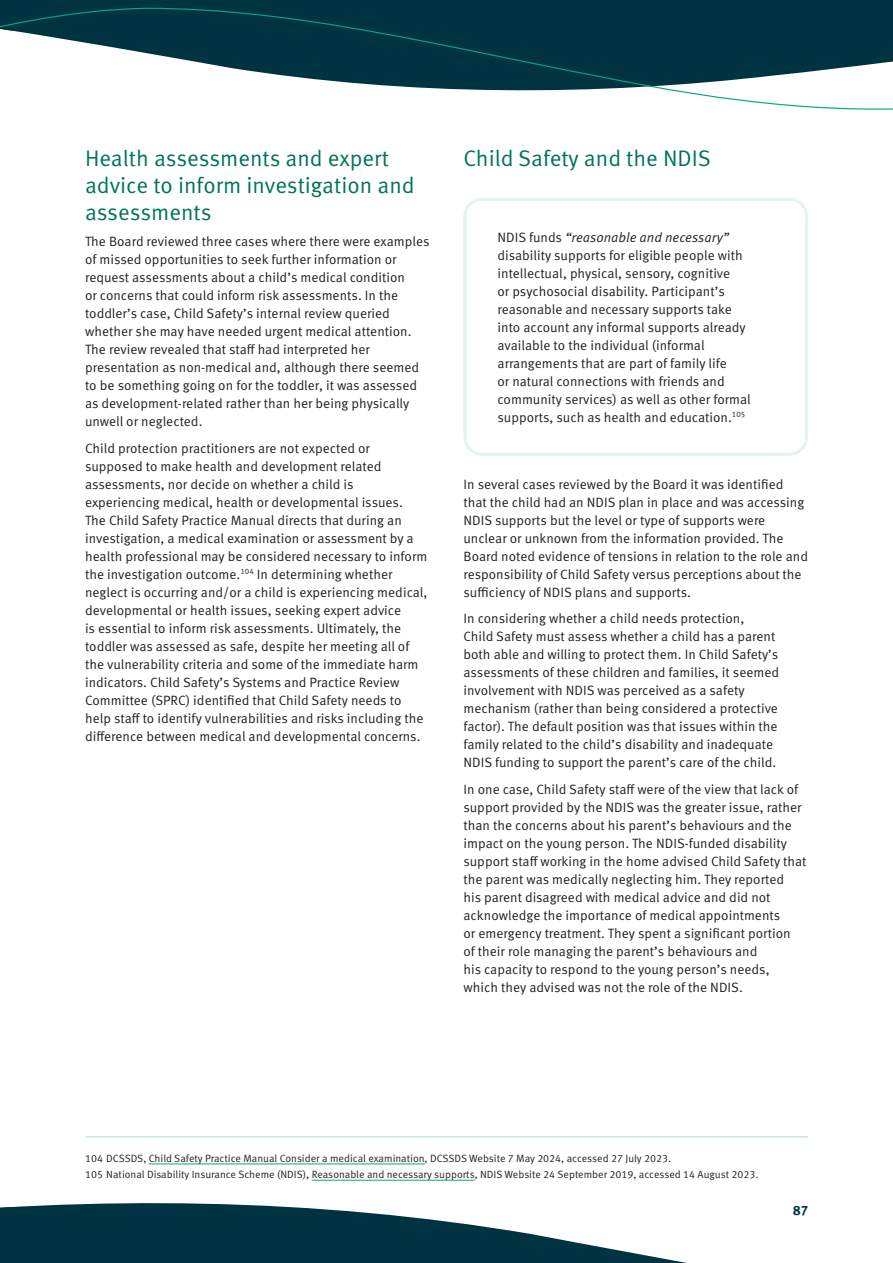
<style>
.page{position:relative;width:893px;height:1263px;background:#fff}
.page>*{position:absolute;margin:0;border:0;box-sizing:border-box;transform-origin:0 0}
.t1{font:22.5px/27px "Meta OT Norm";color:#007359}
.t2{font:13.5px/18px "Meta OT Norm";color:#231f20}
.t3{font:700 13.5px "Meta OT";color:#003342}
.t4{font:10.5px/16.2px "Meta OT Norm";color:#231f20}
.s1{font-family:"Meta OT Norm Ita"}
</style>
<div class="page">
<div style="left:463px;top:198px;width:345px;height:258px;border:3px solid #e3f3ef;border-radius:17px"></div>
<hr style="left:85px;top:1137px;width:723px;height:1px;background:#a9dbd2">
<hr style="left:149px;top:1164px;width:276px;height:1px;background:#00a981">
<svg style="left:0;top:0;width:893px;height:110px"></svg>
<svg style="left:0;top:1179px;width:687px;height:84px;fill:#003342"></svg>
<h3 class="t1" style="left:85px;top:145px;width:331px">Health assessments and expert advice to inform investigation and assessments</h3>
<p class="t2" style="left:85px;top:233px;width:346px">The Board reviewed three cases where there were examples of missed opportunities to seek further information or request assessments about a child’s medical condition<br>or concerns that could inform risk assessments. In the toddler’s case, Child Safety’s internal review queried whether she may have needed urgent medical attention.<br>The review revealed that staff had interpreted her presentation as non-medical and, although there seemed to be something going on for the toddler, it was assessed as development-related rather than her being physically unwell or neglected.</p>
<p class="t2" style="left:85px;top:439px;width:344px">Child protection practitioners are not expected or supposed to make health and development related assessments, nor decide on whether a child is experiencing medical, health or developmental issues.<br>The Child Safety Practice Manual directs that during an investigation, a medical examination or assessment by a health professional may be considered necessary to inform the investigation outcome.<sup>104</sup> In determining whether neglect is occurring and/or a child is experiencing medical, developmental or health issues, seeking expert advice<br>is essential to inform risk assessments. Ultimately, the toddler was assessed as safe, despite her meeting all of the vulnerability criteria and some of the immediate harm indicators. Child Safety’s Systems and Practice Review Committee (SPRC) identified that Child Safety needs to help staff to identify vulnerabilities and risks including the difference between medical and developmental concerns.</p>
<h3 class="t1" style="left:463px;top:145px;width:249px">Child Safety and the NDIS</h3>
<p class="t2" style="left:497px;top:228px;width:255px">NDIS funds <span class="s1">“reasonable and necessary” </span>disability supports for eligible people with intellectual, physical, sensory, cognitive<br>or psychosocial disability. Participant’s reasonable and necessary supports take into account any informal supports already available to the individual (informal arrangements that are part of family life<br>or natural connections with friends and community services) as well as other formal supports, such as health and education.<sup>105</sup></p>
<p class="t2" style="left:463px;top:475px;width:346px">In several cases reviewed by the Board it was identified that the child had an NDIS plan in place and was accessing NDIS supports but the level or type of supports were unclear or unknown from the information provided. The Board noted evidence of tensions in relation to the role and responsibility of Child Safety versus perceptions about the sufficiency of NDIS plans and supports.</p>
<p class="t2" style="left:463px;top:610px;width:317px">In considering whether a child needs protection,<br>Child Safety must assess whether a child has a parent both able and willing to protect them. In Child Safety’s assessments of these children and families, it seemed involvement with NDIS was perceived as a safety mechanism (rather than being considered a protective factor). The default position was that issues within the family related to the child’s disability and inadequate NDIS funding to support the parent’s care of the child.</p>
<p class="t2" style="left:463px;top:780px;width:345px">In one case, Child Safety staff were of the view that lack of support provided by the NDIS was the greater issue, rather than the concerns about his parent’s behaviours and the impact on the young person. The NDIS-funded disability support staff working in the home advised Child Safety that the parent was medically neglecting him. They reported<br>his parent disagreed with medical advice and did not acknowledge the importance of medical appointments<br>or emergency treatment. They spent a significant portion<br>of their role managing the parent’s behaviours and<br>his capacity to respond to the young person’s needs, which they advised was not the role of the NDIS.</p>
<p class="t4" style="left:85px;top:1150px;width:675px">104 DCSSDS, Child Safety Practice Manual Consider a medical examination, DCSSDS Website 7 May 2024, accessed 27 July 2023.<br>105 National Disability Insurance Scheme (NDIS), Reasonable and necessary supports, NDIS Website 24 September 2019, accessed 14 August 2023.</p>
<p class="t3" style="left:793px;top:1202px;width:17px">87</p>
</div>
